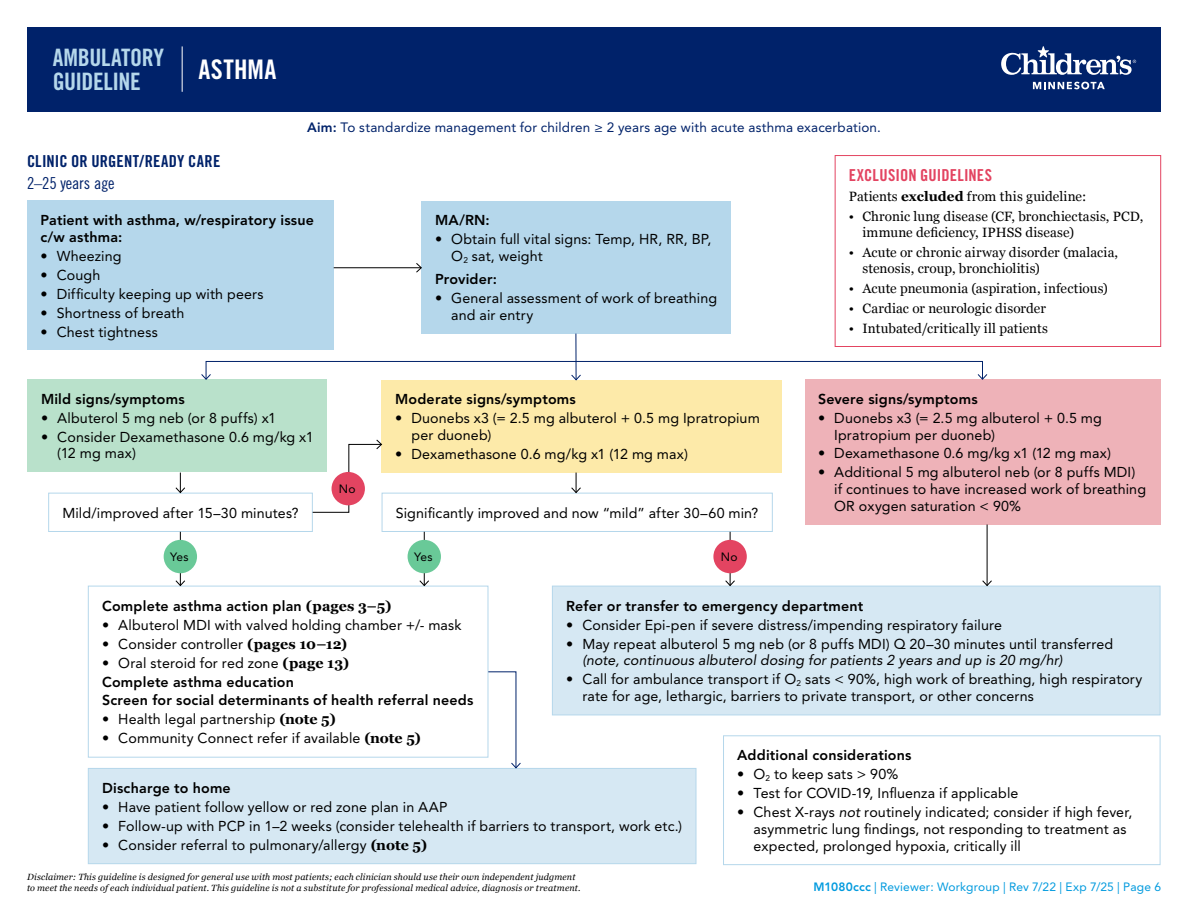
<style>
.page{position:relative;width:1188px;height:918px;background:#fff}
.page>*{position:absolute;margin:0;border:0;box-sizing:border-box;transform-origin:0 0}
.t1{font:27px "Trade Gothic LT Std Bd Cn 20";letter-spacing:.015em;color:#fff}
.t2{font:24px/24px "Trade Gothic LT Std Bd Cn 20";letter-spacing:-.02em;color:#b5d7eb}
.Dash_paragraph{font:16.5px "Trade Gothic LT Std Bd Cn 20";letter-spacing:.01em;color:#00226a}
.Dash_paragraph-2{font:16.5px "Trade Gothic LT Std Bd Cn 20";letter-spacing:.005em;color:#e34461}
.Dash_paragraph-3{font:16.5px "Trade Gothic LT Pro Cn 18";letter-spacing:-.01em;color:#00226a}
.Dash_paragraph-4{font:14.25px/16.8px "Avenir LT Std";letter-spacing:.01em;color:#000}
.Dash_paragraph-5{font:800 14.25px/16.8px "Avenir LT Std";letter-spacing:.015em;color:#000}
.Dash_paragraph-6{font:13.5px/16.5px "Georgia";letter-spacing:.01em;color:#000}
.t3{font:13.5px "Avenir LT Std";letter-spacing:.01em;color:#00226a}
.t4{font:12px "Avenir LT Std";letter-spacing:.015em;color:#009ade}
.t5{font:12px "Avenir LT Std";letter-spacing:.015em;color:#000}
.t6{font:italic 9px/10.8px "Georgia";letter-spacing:.015em;color:#000}
.s1{font-weight:800}
.s2{font-weight:700}
.s3{font-family:"Georgia";font-weight:700}
.s4{font-style:italic}
</style>
<div class="page">
<div style="left:27px;top:27px;width:1134px;height:84px;background:#00226a"></div>
<hr style="left:182px;top:46px;width:1px;height:46px;background:#fff">
<svg style="left:1033px;top:82px;width:72px;height:7px"></svg>
<svg style="left:1001px;top:46px;width:135px;height:29px"></svg>
<div style="left:835px;top:155px;width:326px;height:192px;border:1px solid #e34461"></div>
<div style="left:27px;top:201px;width:307px;height:149px;background:#b5d7eb"></div>
<div style="left:422px;top:201px;width:309px;height:133px;background:#b5d7eb"></div>
<div style="left:28px;top:379px;width:299px;height:93px;background:#b9e1cb"></div>
<div style="left:805px;top:379px;width:355px;height:146px;background:#eeb2b8"></div>
<div style="left:382px;top:380px;width:400px;height:93px;background:#fdeaa9"></div>
<svg style="left:88px;top:585px;width:401px;height:173px"></svg>
<div style="left:552px;top:585px;width:609px;height:131px;background:#d6e8f3"></div>
<div style="left:88px;top:768px;width:609px;height:96px;background:#d6e8f3"></div>
<svg style="left:723px;top:735px;width:438px;height:130px"></svg>
<hr style="left:334px;top:268px;width:87px;height:1px;background:#000">
<svg style="left:416px;top:263px;width:6px;height:10px"></svg>
<hr style="left:180px;top:532px;width:1px;height:54px;background:#000">
<svg style="left:175px;top:580px;width:10px;height:6px"></svg>
<hr style="left:424px;top:532px;width:1px;height:54px;background:#000">
<svg style="left:419px;top:580px;width:10px;height:6px"></svg>
<hr style="left:730px;top:532px;width:1px;height:54px;background:#000">
<svg style="left:725px;top:580px;width:10px;height:6px"></svg>
<hr style="left:987px;top:525px;width:1px;height:61px;background:#000">
<svg style="left:982px;top:580px;width:10px;height:6px"></svg>
<div style="left:164px;top:540px;width:33px;height:33px;background:#69c998;border-radius:50%"></div>
<div style="left:408px;top:540px;width:33px;height:33px;background:#69c998;border-radius:50%"></div>
<div style="left:713px;top:540px;width:34px;height:33px;background:#e34461;border-radius:50%"></div>
<hr style="left:576px;top:334px;width:1px;height:46px;background:#00226a">
<svg style="left:571px;top:374px;width:10px;height:6px"></svg>
<div style="left:206px;top:361px;width:777px;height:18px;border:1px solid #00226a"></div>
<svg style="left:201px;top:374px;width:10px;height:6px"></svg>
<svg style="left:978px;top:374px;width:9px;height:6px"></svg>
<svg style="left:488px;top:671px;width:33px;height:97px"></svg>
<svg style="left:48px;top:439px;width:725px;height:93px"></svg>
<div style="left:332px;top:472px;width:33px;height:33px;background:#e34461;border-radius:50%"></div>
<h2 class="t2" style="left:53px;top:45px;width:113px">AMBULATORY<br>GUIDELINE</h2>
<p class="t1" style="left:199px;top:53px;width:79px">ASTHMA</p>
<p class="t3" style="left:307px;top:120px;width:575px"><span class="s1">Aim:</span> To standardize management for children ≥ 2 years age with acute asthma exacerbation.</p>
<p class="Dash_paragraph" style="left:27px;top:151px;width:195px">CLINIC OR URGENT/READY CARE</p>
<p class="Dash_paragraph-3" style="left:27px;top:174px;width:89px">2–25 years age</p>
<p class="Dash_paragraph-5" style="left:40px;top:212px;width:275px">Patient with asthma, w/respiratory issue c/w asthma:</p>
<p class="Dash_paragraph-4" style="left:40px;top:248px;width:83px">• Wheezing</p>
<p class="Dash_paragraph-4" style="left:40px;top:267px;width:61px">• Cough</p>
<p class="Dash_paragraph-4" style="left:40px;top:285px;width:225px">• Difficulty keeping up with peers</p>
<p class="Dash_paragraph-4" style="left:40px;top:304px;width:145px">• Shortness of breath</p>
<p class="Dash_paragraph-4" style="left:40px;top:323px;width:119px">• Chest tightness</p>
<p class="Dash_paragraph-5" style="left:41px;top:390px;width:145px">Mild signs/symptoms</p>
<p class="Dash_paragraph-4" style="left:41px;top:409px;width:237px">• Albuterol 5 mg neb (or 8 puffs) x1</p>
<p class="Dash_paragraph-4" style="left:57px;top:428px;width:258px;text-indent:-16px">• Consider Dexamethasone 0.6 mg/kg x1 (12 mg max)</p>
<p class="t5" style="left:339px;top:482px;width:18px">No</p>
<p class="Dash_paragraph-5" style="left:435px;top:212px;width:56px">MA/RN:</p>
<p class="Dash_paragraph-4" style="left:451px;top:231px;width:262px;text-indent:-16px">• Obtain full vital signs: Temp, HR, RR, BP,<br>O<sub>2</sub> sat, weight</p>
<p class="Dash_paragraph-5" style="left:435px;top:271px;width:64px">Provider:</p>
<p class="Dash_paragraph-4" style="left:451px;top:290px;width:267px;text-indent:-16px">• General assessment of work of breathing and air entry</p>
<p class="Dash_paragraph-5" style="left:395px;top:391px;width:182px">Moderate signs/symptoms</p>
<p class="Dash_paragraph-4" style="left:411px;top:410px;width:350px;text-indent:-16px">• Duonebs x3 (= 2.5 mg albuterol + 0.5 mg Ipratropium per duoneb)</p>
<p class="Dash_paragraph-4" style="left:395px;top:446px;width:294px">• Dexamethasone 0.6 mg/kg x1 (12 mg max)</p>
<p class="Dash_paragraph-4" style="left:62px;top:504px;width:238px">Mild/improved after 15–30 minutes?</p>
<p class="Dash_paragraph-4" style="left:396px;top:504px;width:364px">Significantly improved and now “mild” after 30–60 min?</p>
<p class="t5" style="left:170px;top:550px;width:20px">Yes</p>
<p class="t5" style="left:414px;top:550px;width:20px">Yes</p>
<p class="t5" style="left:721px;top:550px;width:18px">No</p>
<p class="Dash_paragraph-2" style="left:849px;top:165px;width:145px">EXCLUSION GUIDELINES</p>
<p class="Dash_paragraph-6" style="left:849px;top:188px;width:239px">Patients <span class="s2">excluded</span> from this guideline:</p>
<p class="Dash_paragraph-6" style="left:862px;top:207px;width:282px;text-indent:-14px">• Chronic lung disease (CF, bronchiectasis, PCD, immune deficiency, IPHSS disease)</p>
<p class="Dash_paragraph-6" style="left:862px;top:244px;width:257px;text-indent:-14px">• Acute or chronic airway disorder (malacia, stenosis, croup, bronchiolitis)</p>
<p class="Dash_paragraph-6" style="left:849px;top:280px;width:261px">• Acute pneumonia (aspiration, infectious)</p>
<p class="Dash_paragraph-6" style="left:849px;top:300px;width:199px">• Cardiac or neurologic disorder</p>
<p class="Dash_paragraph-6" style="left:849px;top:319px;width:200px">• Intubated/critically ill patients</p>
<p class="Dash_paragraph-5" style="left:818px;top:390px;width:161px">Severe signs/symptoms</p>
<p class="Dash_paragraph-4" style="left:834px;top:409px;width:269px;text-indent:-16px">• Duonebs x3 (= 2.5 mg albuterol + 0.5 mg<br>Ipratropium per duoneb)</p>
<p class="Dash_paragraph-4" style="left:818px;top:445px;width:294px">• Dexamethasone 0.6 mg/kg x1 (12 mg max)</p>
<p class="Dash_paragraph-4" style="left:834px;top:464px;width:313px;text-indent:-16px">• Additional 5 mg albuterol neb (or 8 puffs MDI) if continues to have increased work of breathing<br>OR oxygen saturation &lt; 90%</p>
<p class="Dash_paragraph-5" style="left:102px;top:597px;width:291px">Complete asthma action plan <span class="s3">(pages 3–5)</span></p>
<p class="Dash_paragraph-4" style="left:102px;top:616px;width:361px">• Albuterol MDI with valved holding chamber +/- mask</p>
<p class="Dash_paragraph-4" style="left:102px;top:635px;width:247px">• Consider controller <span class="s3">(pages 10–12)</span></p>
<p class="Dash_paragraph-4" style="left:102px;top:654px;width:249px">• Oral steroid for red zone <span class="s3">(page 13)</span></p>
<p class="Dash_paragraph-5" style="left:102px;top:673px;width:193px">Complete asthma education</p>
<p class="Dash_paragraph-5" style="left:102px;top:692px;width:373px">Screen for social determinants of health referral needs</p>
<p class="Dash_paragraph-4" style="left:102px;top:711px;width:235px">• Health legal partnership <span class="s3">(note 5)</span></p>
<p class="Dash_paragraph-4" style="left:102px;top:730px;width:320px">• Community Connect refer if available <span class="s3">(note 5)</span></p>
<p class="Dash_paragraph-5" style="left:566px;top:597px;width:299px">Refer or transfer to emergency department</p>
<p class="Dash_paragraph-4" style="left:566px;top:616px;width:437px">• Consider Epi-pen if severe distress/impending respiratory failure</p>
<p class="Dash_paragraph-4" style="left:582px;top:635px;width:532px;text-indent:-16px">• May repeat albuterol 5 mg neb (or 8 puffs MDI) Q 20–30 minutes until transferred <span class="s4">(note, continuous albuterol dosing for patients 2 years and up is 20 mg/hr)</span></p>
<p class="Dash_paragraph-4" style="left:582px;top:671px;width:562px;text-indent:-16px">• Call for ambulance transport if O<sub>2</sub> sats &lt; 90%, high work of breathing, high respiratory rate for age, lethargic, barriers to private transport, or other concerns</p>
<p class="Dash_paragraph-5" style="left:102px;top:780px;width:130px">Discharge to home</p>
<p class="Dash_paragraph-4" style="left:102px;top:799px;width:347px">• Have patient follow yellow or red zone plan in AAP</p>
<p class="Dash_paragraph-4" style="left:102px;top:818px;width:582px">• Follow-up with PCP in 1–2 weeks (consider telehealth if barriers to transport, work etc.)</p>
<p class="Dash_paragraph-4" style="left:102px;top:837px;width:327px">• Consider referral to pulmonary/allergy <span class="s3">(note 5)</span></p>
<p class="t6" style="left:27px;top:871px;width:555px">Disclaimer: This guideline is designed for general use with most patients; each clinician should use their own independent judgment to meet the needs of each individual patient. This guideline is not a substitute for professional medical advice, diagnosis or treatment.</p>
<p class="Dash_paragraph-5" style="left:737px;top:747px;width:176px">Additional considerations</p>
<p class="Dash_paragraph-4" style="left:737px;top:766px;width:163px">• O<sub>2</sub> to keep sats &gt; 90%</p>
<p class="Dash_paragraph-4" style="left:737px;top:785px;width:283px">• Test for COVID-19, Influenza if applicable</p>
<p class="Dash_paragraph-4" style="left:754px;top:804px;width:380px;text-indent:-16px">• Chest X-rays <span class="s4">not</span> routinely indicated; consider if high fever, asymmetric lung findings, not responding to treatment as expected, prolonged hypoxia, critically ill</p>
<p class="t4" style="left:814px;top:880px;width:349px"><span class="s1">M1080ccc</span> | Reviewer: Workgroup | Rev 7/22 | Exp 7/25 | Page 6</p>
</div>
